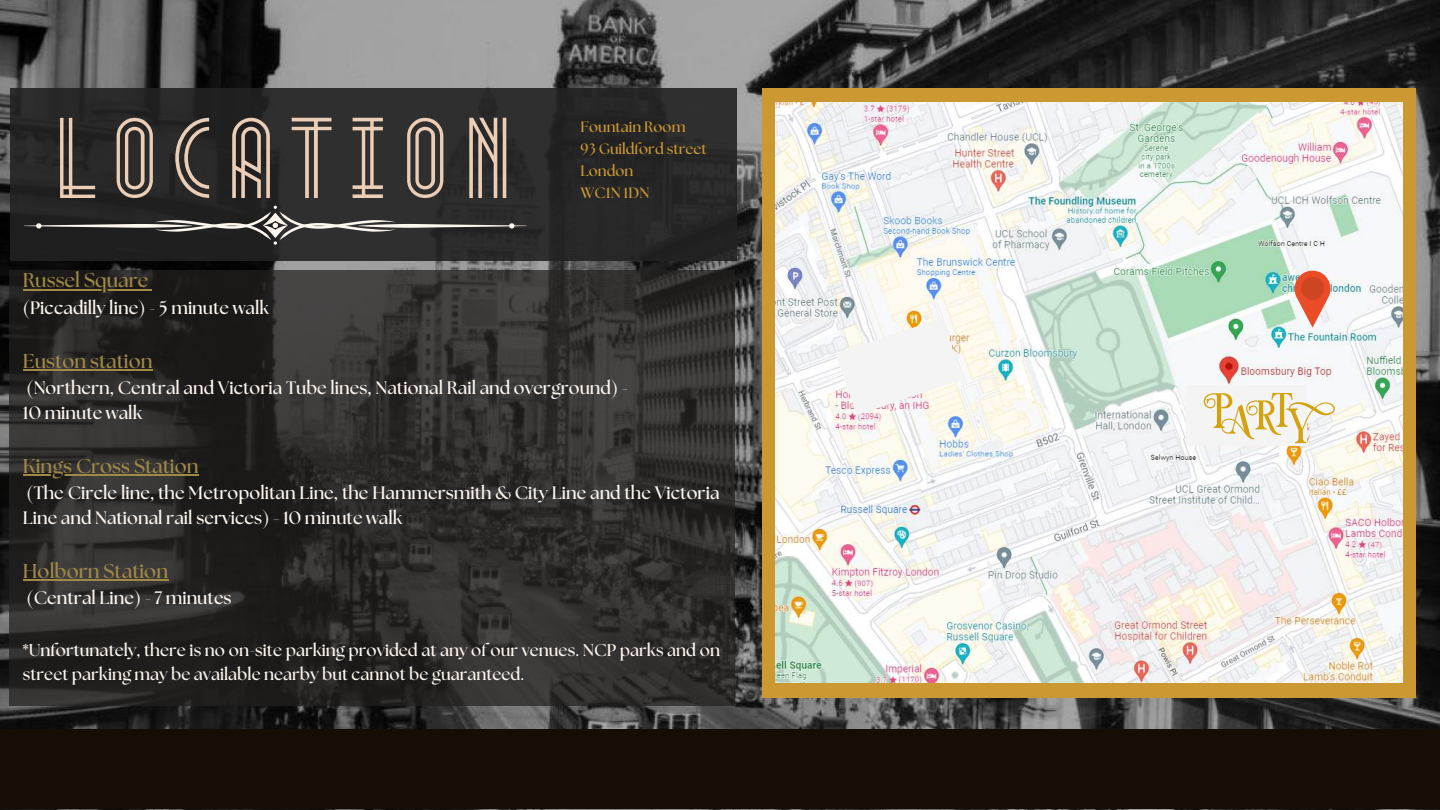
<style>
.page{position:relative;width:1440px;height:810px;background:#fff}
.page>*{position:absolute;margin:0;border:0;box-sizing:border-box;transform-origin:0 0}
.t1{font:100.4px "Metropolis 1920";letter-spacing:.125em;color:#ebceb5}
.t2{font:700 20px "The Seasons";color:#a08846}
.t3{font:700 18px/24.8px "The Seasons";color:#fff7ee}
.t4{font:700 17px/24px "The Seasons";color:#fff7ee}
.t5{font:700 15px/21.8px "The Seasons";color:#cb9831}
</style>
<div class="page">
<img style="left:0;top:0;width:1440px;height:810px">
<div style="left:11px;top:89px;width:726px;height:172px;background:#292929"></div>
<div style="left:0;top:729px;width:1440px;height:80px;background:#160e05"></div>
<div style="left:762px;top:89px;width:654px;height:608px;background:#cb9831"></div>
<img style="left:775px;top:103px;width:628px;height:580px">
<svg style="left:835px;top:318px;width:128px;height:97px;background:#f4f1ee"></svg>
<div style="left:1186px;top:385px;width:121px;height:61px;background:#f4f4f4"></div>
<svg style="left:1290px;top:271px;width:45px;height:57px;background:#e49d8b"></svg>
<svg style="left:9px;top:271px;width:725px;height:435px;background:#2d2b2b"></svg>
<svg style="left:24px;top:206px;width:503px;height:39px"></svg>
<svg style="left:1204px;top:393px;width:131px;height:50px"></svg>
<hr style="left:23px;top:289px;width:125px;height:1px;background:#a08846">
<hr style="left:23px;top:369px;width:130px;height:2px;background:#a08846">
<hr style="left:23px;top:474px;width:176px;height:2px;background:#a08846">
<hr style="left:23px;top:579px;width:145px;height:2px;background:#a08846">
<h1 class="t1" style="left:60px;top:123px;width:461px">LOCATION</h1>
<p class="t5" style="left:581px;top:117px;width:128px">Fountain Room<br>93 Guildford street<br>London<br>WC1N 1DN</p>
<p class="t2" style="left:23px;top:271px;width:127px">Russel Square</p>
<p class="t3" style="left:23px;top:296px;width:248px">(Piccadilly line) - 5 minute walk</p>
<p class="t2" style="left:23px;top:352px;width:131px">Euston station</p>
<p class="t3" style="left:23px;top:376px;width:607px">(Northern, Central and Victoria Tube lines, National Rail and overground) -<br>10 minute walk</p>
<p class="t2" style="left:23px;top:457px;width:177px">Kings Cross Station</p>
<p class="t3" style="left:23px;top:481px;width:698px">(The Circle line, the Metropolitan Line, the Hammersmith &amp; City Line and the Victoria<br>Line and National rail services) - 10 minute walk</p>
<p class="t2" style="left:23px;top:562px;width:147px">Holborn Station</p>
<p class="t3" style="left:27px;top:586px;width:207px">(Central Line) - 7 minutes</p>
<p class="t4" style="left:23px;top:639px;width:699px">*Unfortunately, there is no on-site parking provided at any of our venues. NCP parks and on street parking may be available nearby but cannot be guaranteed.</p>
</div>
